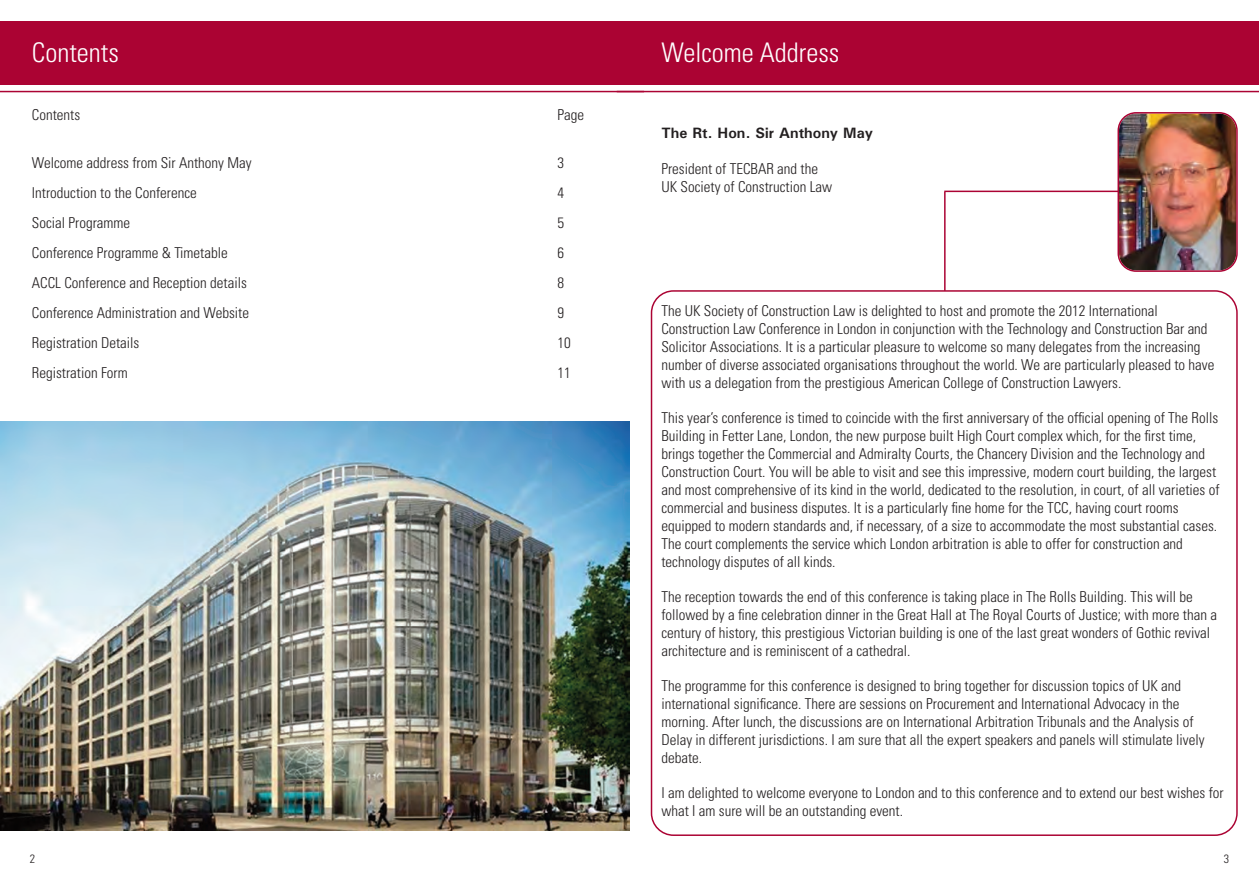
<style>
.page{position:relative;width:1259px;height:893px;background:#fff}
.page>*{position:absolute;margin:0;border:0;box-sizing:border-box;transform-origin:0 0}
.t1{font:300 condensed 27px "Univers LT Std";color:#fff}
.t2{font:300 condensed 15px/18px "Univers LT Std";color:#231f20}
.t3{font:700 15px "Univers";color:#231f20}
.t4{font:300 condensed 12px "Univers LT Std";color:#231f20}
</style>
<div class="page">
<hr style="left:944px;top:191px;width:190px;height:1px;background:#ab0333">
<svg style="left:651px;top:290px;width:586px;height:546px"></svg>
<div style="left:617px;top:21px;width:642px;height:64px;background:#ab0333"></div>
<hr style="left:617px;top:91px;width:642px;height:1px;background:#ab0333">
<img style="left:1117px;top:112px;width:120px;height:160px">
<hr style="left:944px;top:192px;width:1px;height:99px;background:#ab0333">
<div style="left:0;top:21px;width:642px;height:64px;background:#ab0333"></div>
<hr style="left:0;top:91px;width:644px;height:1px;background:#ab0333">
<img style="left:0;top:422px;width:629px;height:409px">
<h1 class="t1" style="left:32px;top:36px;width:88px">Contents</h1>
<p class="t2" style="left:32px;top:106px;width:50px">Contents</p>
<p class="t2" style="left:557px;top:106px;width:28px">Page</p>
<p class="t2" style="left:32px;top:154px;width:221px">Welcome address from Sir Anthony May</p>
<p class="t2" style="left:557px;top:154px;width:8px">3</p>
<p class="t2" style="left:32px;top:184px;width:166px">Introduction to the Conference</p>
<p class="t2" style="left:557px;top:184px;width:8px">4</p>
<p class="t2" style="left:32px;top:214px;width:100px">Social Programme</p>
<p class="t2" style="left:557px;top:214px;width:8px">5</p>
<p class="t2" style="left:32px;top:244px;width:197px">Conference Programme &amp; Timetable</p>
<p class="t2" style="left:557px;top:244px;width:8px">6</p>
<p class="t2" style="left:32px;top:274px;width:216px">ACCL Conference and Reception details</p>
<p class="t2" style="left:557px;top:274px;width:8px">8</p>
<p class="t2" style="left:32px;top:304px;width:219px">Conference Administration and Website</p>
<p class="t2" style="left:557px;top:304px;width:8px">9</p>
<p class="t2" style="left:32px;top:334px;width:109px">Registration Details</p>
<p class="t2" style="left:557px;top:334px;width:15px">10</p>
<p class="t2" style="left:32px;top:364px;width:97px">Registration Form</p>
<p class="t2" style="left:557px;top:364px;width:15px">11</p>
<p class="t4" style="left:30px;top:851px;width:7px">2</p>
<h1 class="t1" style="left:661px;top:36px;width:179px">Welcome Address</h1>
<p class="t3" style="left:661px;top:124px;width:213px">The Rt. Hon. Sir Anthony May</p>
<p class="t2" style="left:661px;top:160px;width:172px">President of TECBAR and the<br>UK Society of Construction Law</p>
<p class="t2" style="left:661px;top:302px;width:554px">The UK Society of Construction Law is delighted to host and promote the 2012 International Construction Law Conference in London in conjunction with the Technology and Construction Bar and Solicitor Associations. It is a particular pleasure to welcome so many delegates from the increasing number of diverse associated organisations throughout the world. We are particularly pleased to have with us a delegation from the prestigious American College of Construction Lawyers.</p>
<p class="t2" style="left:661px;top:409px;width:560px">This year’s conference is timed to coincide with the first anniversary of the official opening of The Rolls Building in Fetter Lane, London, the new purpose built High Court complex which, for the first time, brings together the Commercial and Admiralty Courts, the Chancery Division and the Technology and Construction Court. You will be able to visit and see this impressive, modern court building, the largest and most comprehensive of its kind in the world, dedicated to the resolution, in court, of all varieties of commercial and business disputes. It is a particularly fine home for the TCC, having court rooms equipped to modern standards and, if necessary, of a size to accommodate the most substantial cases.<br>The court complements the service which London arbitration is able to offer for construction and technology disputes of all kinds.</p>
<p class="t2" style="left:661px;top:588px;width:557px">The reception towards the end of this conference is taking place in The Rolls Building. This will be followed by a fine celebration dinner in the Great Hall at The Royal Courts of Justice; with more than a century of history, this prestigious Victorian building is one of the last great wonders of Gothic revival architecture and is reminiscent of a cathedral.</p>
<p class="t2" style="left:661px;top:677px;width:545px">The programme for this conference is designed to bring together for discussion topics of UK and international significance. There are sessions on Procurement and International Advocacy in the morning. After lunch, the discussions are on International Arbitration Tribunals and the Analysis of Delay in different jurisdictions. I am sure that all the expert speakers and panels will stimulate lively debate.</p>
<p class="t2" style="left:661px;top:784px;width:564px">I am delighted to welcome everyone to London and to this conference and to extend our best wishes for what I am sure will be an outstanding event.</p>
<p class="t4" style="left:1223px;top:851px;width:7px">3</p>
</div>
